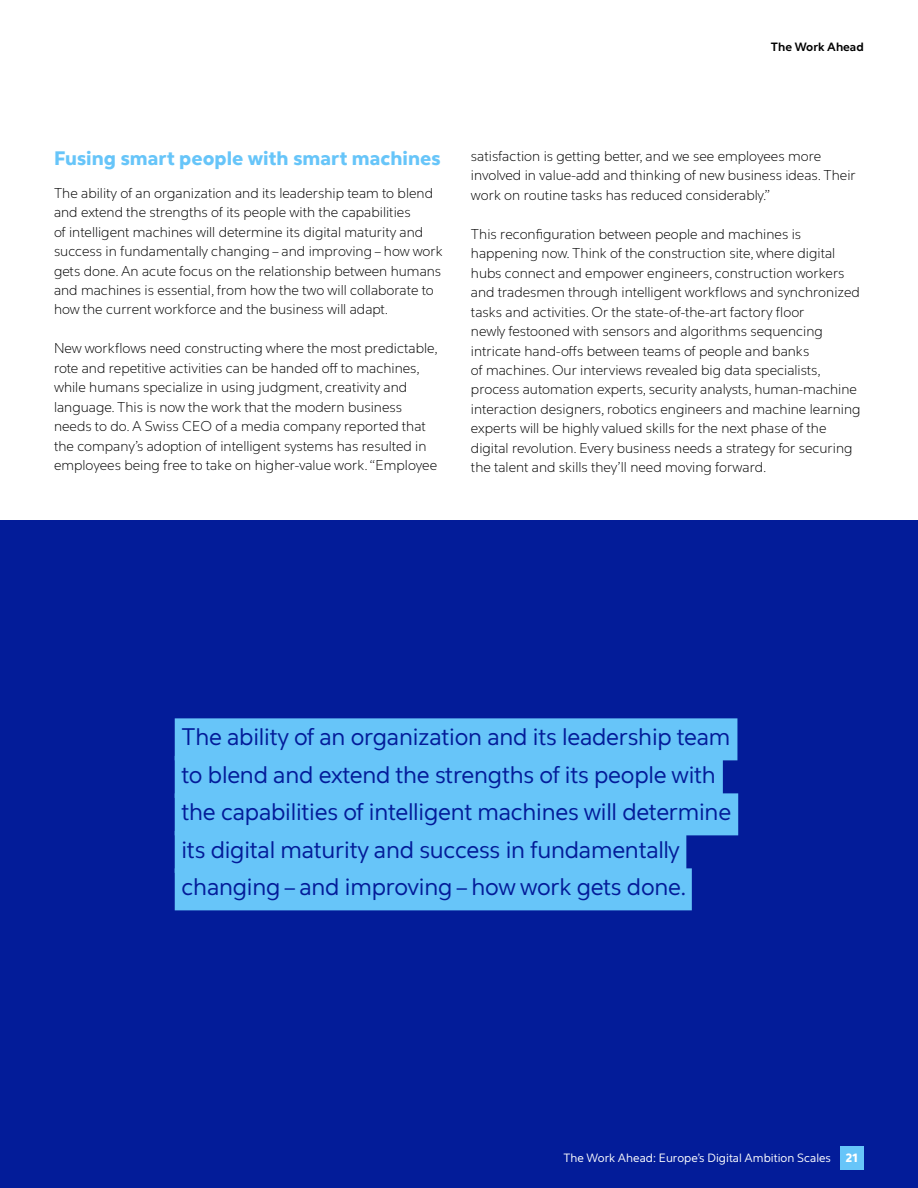
<style>
.page{position:relative;width:918px;height:1188px;background:#fff}
.page>*{position:absolute;margin:0;border:0;box-sizing:border-box;transform-origin:0 0}
.t1{font:24px/37.5px "Cognizant Sans";letter-spacing:-.01em;color:#031c99}
.t2{font:800 19.5px "Cognizant Sans";color:#67c5f9}
.t3{font:300 14.25px/19.5px "Cognizant Sans";color:#000}
.t4{font:12px "Cognizant Sans";color:#fff}
.t5{font:700 12px "Cognizant Sans";color:#000}
.s1{font-weight:800}
</style>
<div class="page">
<div style="left:0;top:520px;width:918px;height:668px;background:#031c99"></div>
<div style="left:175px;top:718px;width:562px;height:42px;background:#67c5f9"></div>
<div style="left:175px;top:756px;width:548px;height:42px;background:#67c5f9"></div>
<div style="left:175px;top:793px;width:563px;height:42px;background:#67c5f9"></div>
<div style="left:175px;top:831px;width:511px;height:42px;background:#67c5f9"></div>
<div style="left:175px;top:868px;width:517px;height:42px;background:#67c5f9"></div>
<div style="left:840px;top:1146px;width:24px;height:24px;background:#67c5f9"></div>
<p class="t5" style="left:771px;top:39px;width:94px">The Work Ahead</p>
<h2 class="t2" style="left:54px;top:145px;width:388px">Fusing smart people with smart machines</h2>
<p class="t3" style="left:54px;top:183px;width:390px">The ability of an organization and its leadership team to blend and extend the strengths of its people with the capabilities<br>of intelligent machines will determine its digital maturity and success in fundamentally changing – and improving – how work gets done. An acute focus on the relationship between humans and machines is essential, from how the two will collaborate to how the current workforce and the business will adapt.</p>
<p class="t3" style="left:54px;top:339px;width:385px">New workflows need constructing where the most predictable, rote and repetitive activities can be handed off to machines, while humans specialize in using judgment, creativity and language. This is now the work that the modern business needs to do. A Swiss CEO of a media company reported that the company’s adoption of intelligent systems has resulted in employees being free to take on higher-value work. “Employee</p>
<p class="t3" style="left:471px;top:146px;width:386px">satisfaction is getting better, and we see employees more involved in value-add and thinking of new business ideas. Their work on routine tasks has reduced considerably.”</p>
<p class="t3" style="left:471px;top:224px;width:391px">This reconfiguration between people and machines is happening now. Think of the construction site, where digital hubs connect and empower engineers, construction workers and tradesmen through intelligent workflows and synchronized tasks and activities. Or the state-of-the-art factory floor<br>newly festooned with sensors and algorithms sequencing intricate hand-offs between teams of people and banks<br>of machines. Our interviews revealed big data specialists, process automation experts, security analysts, human-machine interaction designers, robotics engineers and machine learning experts will be highly valued skills for the next phase of the digital revolution. Every business needs a strategy for securing the talent and skills they’ll need moving forward.</p>
<p class="t1" style="left:182px;top:719px;width:551px">The ability of an organization and its leadership team to blend and extend the strengths of its people with the capabilities of intelligent machines will determine its digital maturity and success in fundamentally changing – and improving – how work gets done.</p>
<p class="t4" style="left:564px;top:1151px;width:296px">The Work Ahead: Europe’s Digital Ambition Scales <span class="s1">21</span></p>
</div>
